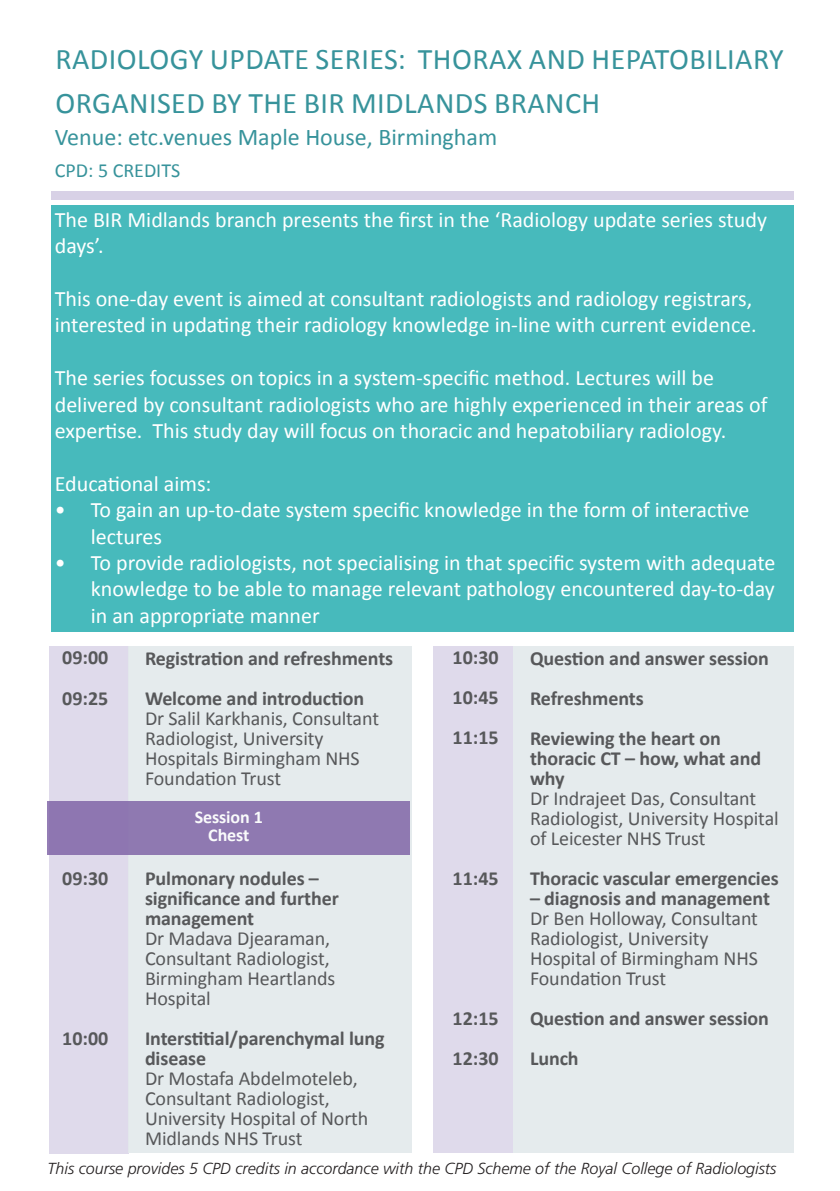
<style>
.page{position:relative;width:840px;height:1191px;background:#fff}
.page>*{position:absolute;margin:0;border:0;box-sizing:border-box;transform-origin:0 0}
.t1{font:30px "Calibri";letter-spacing:.015em;color:#37939b}
.t2{font:24px "Calibri";color:#37939b}
.t3{font:22px/26.4px "Calibri";color:#fff}
.t4{font:20px/20px "Calibri";letter-spacing:-.005em;color:#57585a}
.t5{font:700 20px/20px "Calibri";letter-spacing:-.005em;color:#57585a}
.t6{font:20px "Calibri";color:#37939b}
.t7{font:700 18px/18px "Calibri";letter-spacing:-.005em;color:#fff;text-align:center}
.t8{font:italic 300 16px "Frutiger LT";color:#231f20}
</style>
<div class="page">
<div style="left:49px;top:646px;width:79px;height:507px;background:#dfdaeb"></div>
<div style="left:128px;top:646px;width:283px;height:506px;background:#e3e9eb"></div>
<div style="left:51px;top:191px;width:742px;height:9px;background:#d8d1e6"></div>
<div style="left:51px;top:205px;width:742px;height:427px;background:#47babc"></div>
<div style="left:433px;top:646px;width:79px;height:506px;background:#dfdaeb"></div>
<div style="left:513px;top:646px;width:279px;height:506px;background:#e3e9eb"></div>
<div style="left:48px;top:801px;width:362px;height:54px;background:#8f79b1"></div>
<p class="t1" style="left:55px;top:40px;width:729px">RADIOLOGY UPDATE SERIES: THORAX AND HEPATOBILIARY</p>
<p class="t1" style="left:55px;top:84px;width:546px">ORGANISED BY THE BIR MIDLANDS BRANCH</p>
<p class="t2" style="left:55px;top:121px;width:444px">Venue: etc.venues Maple House, Birmingham</p>
<p class="t6" style="left:55px;top:157px;width:127px">CPD: 5 CREDITS</p>
<p class="t3" style="left:55px;top:206px;width:713px">The BIR Midlands branch presents the first in the ‘Radiology update series study days’.</p>
<p class="t3" style="left:55px;top:285px;width:703px">This one-day event is aimed at consultant radiologists and radiology registrars, interested in updating their radiology knowledge in-line with current evidence.</p>
<p class="t3" style="left:55px;top:365px;width:713px">The series focusses on topics in a system-specific method. Lectures will be delivered by consultant radiologists who are highly experienced in their areas of expertise. This study day will focus on thoracic and hepatobiliary radiology.</p>
<p class="t3" style="left:55px;top:470px;width:158px">Educational aims:</p>
<p class="t3" style="left:91px;top:497px;width:659px;text-indent:-36px">• To gain an up-to-date system specific knowledge in the form of interactive lectures</p>
<p class="t3" style="left:91px;top:549px;width:685px;text-align:justify;text-indent:-36px">• To provide radiologists, not specialising in that specific system with adequate knowledge to be able to manage relevant pathology encountered day-to-day in an appropriate manner</p>
<p class="t5" style="left:62px;top:648px;width:48px">09:00</p>
<p class="t5" style="left:62px;top:688px;width:48px">09:25</p>
<p class="t5" style="left:62px;top:868px;width:48px">09:30</p>
<p class="t5" style="left:62px;top:1028px;width:48px">10:00</p>
<p class="t5" style="left:145px;top:648px;width:249px">Registration and refreshments</p>
<p class="t5" style="left:145px;top:688px;width:221px">Welcome and introduction</p>
<p class="t4" style="left:145px;top:708px;width:235px">Dr Salil Karkhanis, Consultant<br>Radiologist, University<br>Hospitals Birmingham NHS<br>Foundation Trust</p>
<p class="t7" style="left:194px;top:807px;width:70px">Session 1<br>Chest</p>
<p class="t5" style="left:145px;top:868px;width:195px">Pulmonary nodules – significance and further management</p>
<p class="t4" style="left:145px;top:928px;width:192px">Dr Madava Djearaman,<br>Consultant Radiologist,<br>Birmingham Heartlands<br>Hospital</p>
<p class="t5" style="left:145px;top:1028px;width:241px">Interstitial/parenchymal lung disease</p>
<p class="t4" style="left:145px;top:1068px;width:225px">Dr Mostafa Abdelmoteleb,<br>Consultant Radiologist,<br>University Hospital of North<br>Midlands NHS Trust</p>
<p class="t5" style="left:452px;top:648px;width:48px">10:30</p>
<p class="t5" style="left:452px;top:688px;width:48px">10:45</p>
<p class="t5" style="left:452px;top:728px;width:48px">11:15</p>
<p class="t5" style="left:452px;top:868px;width:48px">11:45</p>
<p class="t5" style="left:452px;top:1008px;width:48px">12:15</p>
<p class="t5" style="left:452px;top:1048px;width:48px">12:30</p>
<p class="t5" style="left:529px;top:648px;width:240px">Question and answer session</p>
<p class="t5" style="left:529px;top:688px;width:115px">Refreshments</p>
<p class="t5" style="left:529px;top:728px;width:232px">Reviewing the heart on thoracic CT – how, what and why</p>
<p class="t4" style="left:529px;top:788px;width:250px">Dr Indrajeet Das, Consultant<br>Radiologist, University Hospital of Leicester NHS Trust</p>
<p class="t5" style="left:529px;top:868px;width:250px">Thoracic vascular emergencies</p>
<p class="t5" style="left:529px;top:888px;width:241px">– diagnosis and management</p>
<p class="t4" style="left:529px;top:908px;width:229px">Dr Ben Holloway, Consultant<br>Radiologist, University<br>Hospital of Birmingham NHS<br>Foundation Trust</p>
<p class="t5" style="left:529px;top:1008px;width:240px">Question and answer session</p>
<p class="t5" style="left:529px;top:1048px;width:50px">Lunch</p>
<p class="t8" style="left:48px;top:1159px;width:730px">This course provides 5 CPD credits in accordance with the CPD Scheme of the Royal College of Radiologists</p>
</div>
